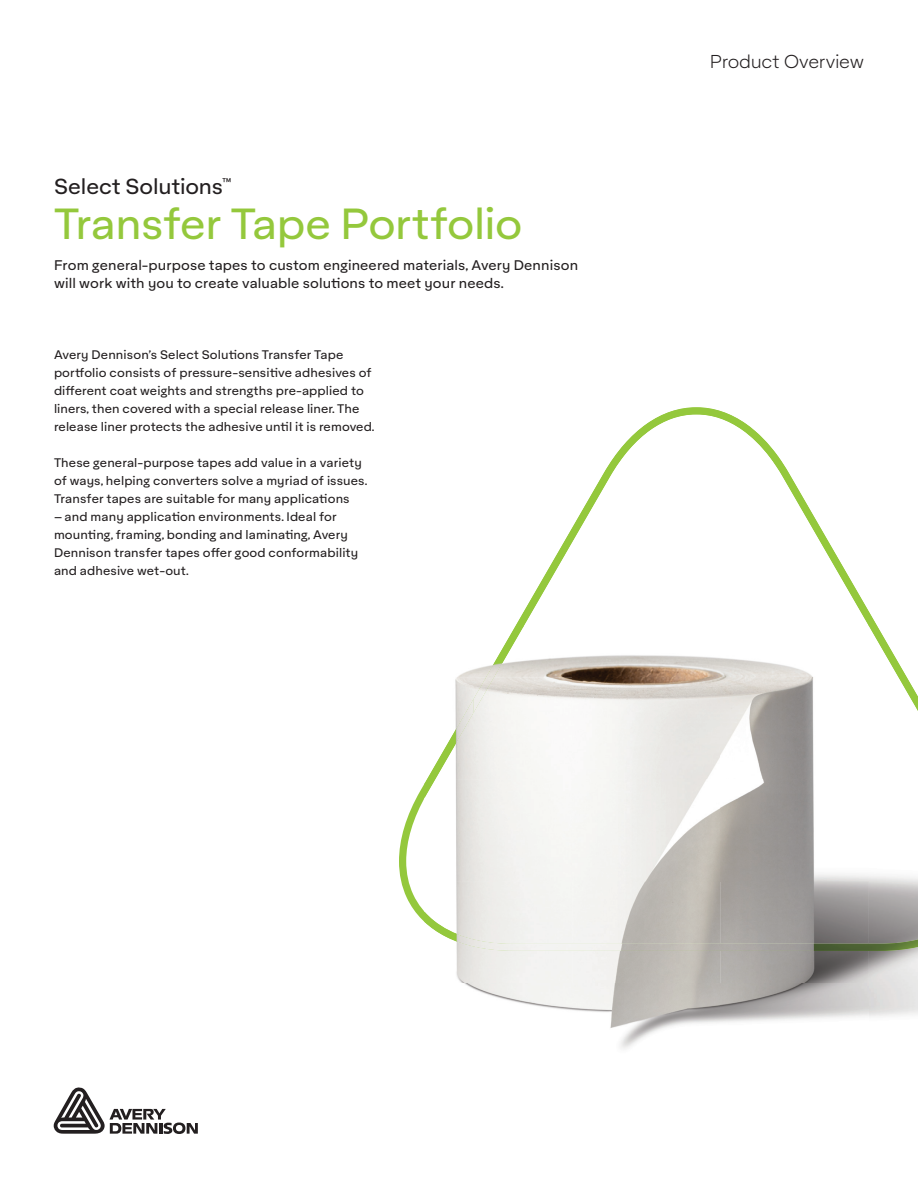
<style>
.page{position:relative;width:918px;height:1188px;background:#fff}
.page>*{position:absolute;margin:0;border:0;box-sizing:border-box;transform-origin:0 0}
.t1{font:42px "Aktifo A";letter-spacing:-.01em;color:#94c83c}
.t2{font:21px "Aktifo A";letter-spacing:-.005em;color:#231f20}
.t3{font:300 18px "Aktifo A";letter-spacing:-.015em;color:#231f20}
.t4{font:13.5px/18px "Aktifo A";letter-spacing:.01em;color:#231f20}
.t5{font:12px/18px "Aktifo A";letter-spacing:.01em;color:#231f20}
</style>
<div class="page">
<svg style="left:54px;top:1087px;width:144px;height:47px"></svg>
<img style="left:424px;top:505px;width:494px;height:544px">
<img style="left:585px;top:411px;width:86px;height:95px">
<img style="left:671px;top:407px;width:107px;height:49px">
<img style="left:769px;top:456px;width:39px;height:50px">
<img style="left:556px;top:506px;width:37px;height:50px">
<img style="left:800px;top:506px;width:37px;height:50px">
<img style="left:523px;top:555px;width:42px;height:72px">
<img style="left:828px;top:555px;width:41px;height:71px">
<img style="left:474px;top:612px;width:49px;height:101px">
<img style="left:869px;top:611px;width:49px;height:100px">
<img style="left:424px;top:698px;width:50px;height:100px">
<img style="left:424px;top:912px;width:346px;height:39px">
<img style="left:770px;top:940px;width:148px;height:11px">
<h2 class="t2" style="left:54px;top:173px;width:179px">Select Solutions<sup>™</sup></h2>
<h1 class="t1" style="left:54px;top:198px;width:470px">Transfer Tape Portfolio</h1>
<p class="t4" style="left:54px;top:256px;width:526px">From general-purpose tapes to custom engineered materials, Avery Dennison will work with you to create valuable solutions to meet your needs.</p>
<p class="t5" style="left:54px;top:346px;width:322px">Avery Dennison’s Select Solutions Transfer Tape portfolio consists of pressure-sensitive adhesives of different coat weights and strengths pre-applied to liners, then covered with a special release liner. The release liner protects the adhesive until it is removed.</p>
<p class="t5" style="left:54px;top:454px;width:315px">These general-purpose tapes add value in a variety of ways, helping converters solve a myriad of issues.<br>Transfer tapes are suitable for many applications</p>
<p class="t5" style="left:54px;top:508px;width:306px">– and many application environments. Ideal for mounting, framing, bonding and laminating, Avery Dennison transfer tapes offer good conformability and adhesive wet-out.</p>
<h3 class="t3" style="left:710px;top:50px;width:156px">Product Overview</h3>
</div>
